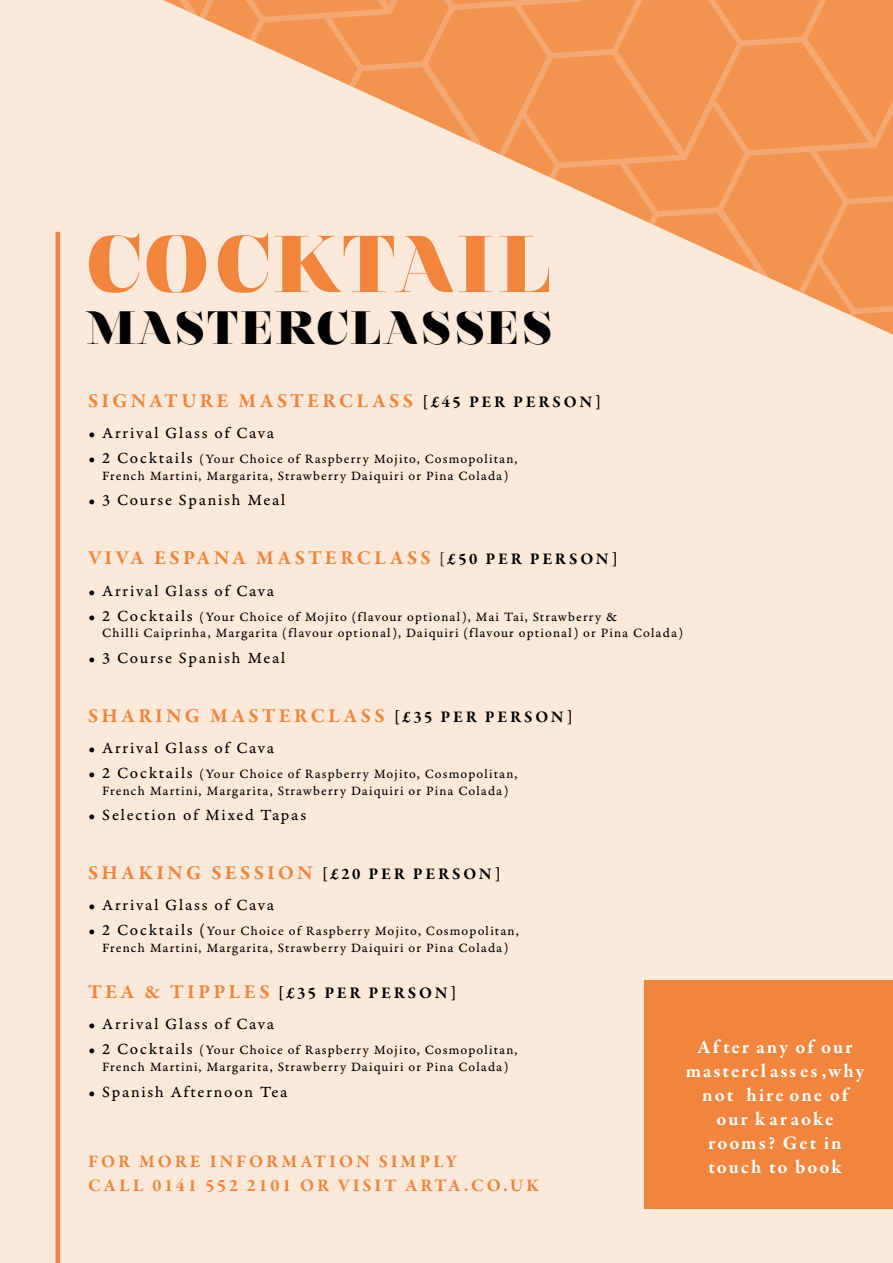
<style>
.page{position:relative;width:893px;height:1263px;background:#fde9d9}
.page>*{position:absolute;margin:0;border:0;box-sizing:border-box;transform-origin:0 0}
.t1{font:900 80.4px "Nouvelle Vague";letter-spacing:.06em;color:#f1853d}
.t2{font:900 46.5px "Nouvelle Vague";letter-spacing:.095em;color:#000}
.t3{font:700 20.1px "Garamond Premr Pro";letter-spacing:.165em;color:#f1853d}
.t4{font:700 19.5px/24px "Garamond Premr Pro";letter-spacing:.1em;color:#fff;text-align:center}
.t5{font:700 18px/24px "Garamond Premr Pro";letter-spacing:.16em;color:#f1853d}
.t6{font:16.5px "Garamond Premr Pro Capt";letter-spacing:.1em;color:#000}
.t7{font:700 16.5px "Garamond Premr Pro";letter-spacing:.165em;color:#000}
.t8{font:13.5px/16.5px "Garamond Premr Pro Capt";letter-spacing:.08em;color:#000;text-align:center}
.s1{font-size:16.5px;color:#000}
.s2{font-size:16.5px}
.s3{font-size:16.5px;color:#3c3c3b}
.s4{font-size:20.1px;color:#f1853d}
</style>
<div class="page">
<svg style="left:163px;top:0;width:730px;height:335px"></svg>
<hr style="left:56px;top:232px;width:4px;height:1031px;background:#f1853d">
<div style="left:644px;top:980px;width:249px;height:229px;background:#f1853d"></div>
<h1 class="t1" style="left:88px;top:221px;width:465px">COCKTAIL</h1>
<h2 class="t2" style="left:88px;top:303px;width:465px">MASTERCLASSES</h2>
<h3 class="t3" style="left:88px;top:388px;width:514px">SIGNATURE MASTERCLASS <span class="s1">[£45 PER PERSON]</span></h3>
<p class="t6" style="left:88px;top:423px;width:188px">• Arrival Glass of Cava</p>
<p class="t8" style="left:88px;top:451px;width:431px"><span class="s2">• 2 Cocktails</span> (Your Choice of Raspberry Mojito, Cosmopolitan,<br>French Martini, Margarita, Strawberry Daiquiri or Pina Colada)</p>
<p class="t6" style="left:88px;top:490px;width:199px">• 3 Course Spanish Meal</p>
<h3 class="t3" style="left:88px;top:546px;width:531px">VIVA ESPANA MASTERCLASS <span class="s3">[</span><span class="s1">£50 PER PERSON]</span></h3>
<p class="t6" style="left:88px;top:580px;width:188px">• Arrival Glass of Cava</p>
<p class="t8" style="left:102px;top:609px;width:582px;text-align:left;text-indent:-14px"><span class="s2">• 2 Cocktails</span> (Your Choice of Mojito (flavour optional), Mai Tai, Strawberry &amp;<br>Chilli Caiprinha, Margarita (flavour optional), Daiquiri (flavour optional) or Pina Colada)</p>
<p class="t6" style="left:88px;top:648px;width:199px">• 3 Course Spanish Meal</p>
<h3 class="t3" style="left:88px;top:703px;width:486px">SHARING MASTERCLASS <span class="s1">[£35 PER PERSON]</span></h3>
<p class="t6" style="left:88px;top:738px;width:188px">• Arrival Glass of Cava</p>
<p class="t8" style="left:88px;top:766px;width:431px"><span class="s2">• 2 Cocktails</span> (Your Choice of Raspberry Mojito, Cosmopolitan,<br>French Martini, Margarita, Strawberry Daiquiri or Pina Colada)</p>
<p class="t6" style="left:88px;top:805px;width:220px">• Selection of Mixed Tapas</p>
<h3 class="t3" style="left:88px;top:860px;width:414px">SHAKING SESSION <span class="s1">[£20 PER PERSON]</span></h3>
<p class="t6" style="left:88px;top:895px;width:188px">• Arrival Glass of Cava</p>
<p class="t8" style="left:88px;top:923px;width:432px"><span class="s2">• 2 Cocktails (</span>Your Choice of Raspberry Mojito, Cosmopolitan,<br>French Martini, Margarita, Strawberry Daiquiri or Pina Colada)</p>
<p class="t7" style="left:88px;top:983px;width:369px"><span class="s4">TEA &amp; TIPPLES</span> [£35 PER PERSON]</p>
<p class="t6" style="left:88px;top:1014px;width:188px">• Arrival Glass of Cava</p>
<p class="t8" style="left:88px;top:1042px;width:431px"><span class="s2">• 2 Cocktails</span> (Your Choice of Raspberry Mojito, Cosmopolitan,<br>French Martini, Margarita, Strawberry Daiquiri or Pina Colada)</p>
<p class="t6" style="left:88px;top:1082px;width:201px">• Spanish Afternoon Tea</p>
<h3 class="t5" style="left:88px;top:1149px;width:452px">FOR MORE INFORMATION SIMPLY<br>CALL 0141 552 2101 OR VISIT ARTA.CO.UK</h3>
<h3 class="t4" style="left:686px;top:1035px;width:180px">Af ter any of our masterclasses ,why not hire one of our karaoke rooms? Get in touch to book</h3>
</div>
